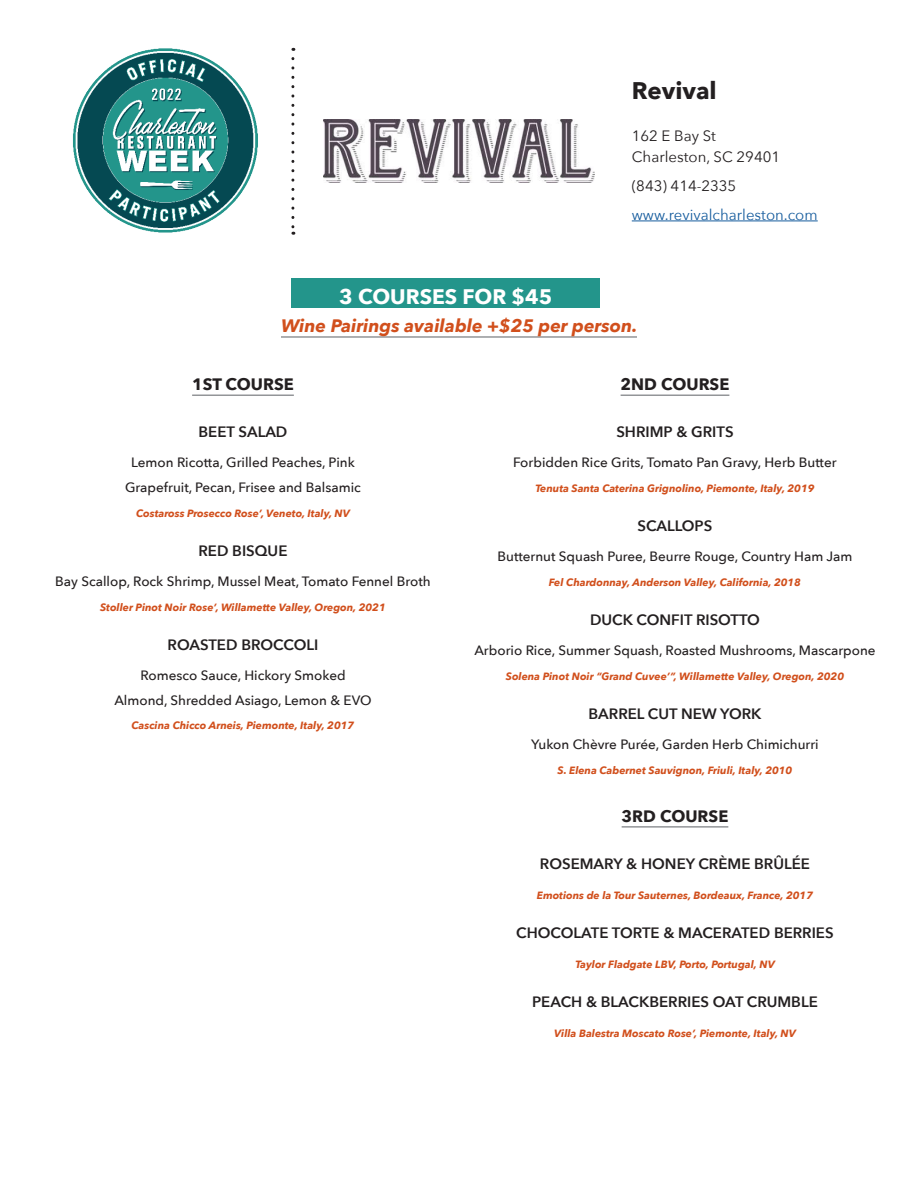
<style>
.page{position:relative;width:918px;height:1188px;background:#fff}
.page>*{position:absolute;margin:0;border:0;box-sizing:border-box;transform-origin:0 0}
.t1{font:700 24px "Avenir Next";color:#231f20}
.description{font:700 21px "Avenir Next";color:#fff}
.category{font:italic 700 18px "Avenir Next";color:#d14f1c}
.category-2{font:700 16.5px "Avenir Next";color:#231f20}
.menu_item{font:600 15px "Avenir Next";color:#231f20}
.phone_url{font:15px "Avenir Next";color:#231f20}
.phone_url-2{font:15px "Avenir Next";color:#175d9e}
.description-2{font:500 13.5px "Avenir Next";color:#231f20}
.description-3{font:italic 700 10.5px "Avenir Next";color:#d14f1c}
</style>
<div class="page">
<hr style="left:632px;top:221px;width:186px;height:1px;background:#175d9e">
<svg style="left:291px;top:59px;width:3px;height:176px"></svg>
<hr style="left:192px;top:394px;width:102px;height:2px;background:#939598">
<div style="left:291px;top:279px;width:309px;height:29px;background:#23958b"></div>
<img style="left:73px;top:48px;width:185px;height:185px">
<img style="left:324px;top:120px;width:270px;height:63px">
<hr style="left:621px;top:394px;width:108px;height:2px;background:#939598">
<hr style="left:622px;top:826px;width:106px;height:2px;background:#939598">
<hr style="left:281px;top:336px;width:356px;height:2px;background:#939598">
<p class="description" style="left:339px;top:278px;width:215px">3 COURSES FOR $45</p>
<p class="t1" style="left:632px;top:69px;width:86px">Revival</p>
<p class="phone_url" style="left:632px;top:123px;width:86px">162 E Bay St</p>
<p class="phone_url" style="left:632px;top:144px;width:150px">Charleston, SC 29401</p>
<p class="phone_url" style="left:632px;top:173px;width:106px">(843) 414-2335</p>
<p class="phone_url-2" style="left:632px;top:202px;width:187px">www.revivalcharleston.com</p>
<p class="category" style="left:281px;top:310px;width:358px">Wine Pairings available +$25 per person.</p>
<p class="category-2" style="left:192px;top:370px;width:103px">1ST COURSE</p>
<p class="menu_item" style="left:199px;top:419px;width:90px">BEET SALAD</p>
<p class="description-2" style="left:131px;top:451px;width:225px">Lemon Ricotta, Grilled Peaches, Pink</p>
<p class="description-2" style="left:125px;top:476px;width:237px">Grapefruit, Pecan, Frisee and Balsamic</p>
<p class="description-3" style="left:136px;top:504px;width:215px">Costaross Prosecco Rose’, Veneto, Italy, NV</p>
<p class="menu_item" style="left:199px;top:538px;width:90px">RED BISQUE</p>
<p class="description-2" style="left:55px;top:570px;width:377px">Bay Scallop, Rock Shrimp, Mussel Meat, Tomato Fennel Broth</p>
<p class="description-3" style="left:100px;top:598px;width:287px">Stoller Pinot Noir Rose’, Willamette Valley, Oregon, 2021</p>
<p class="menu_item" style="left:168px;top:632px;width:152px">ROASTED BROCCOLI</p>
<p class="description-2" style="left:140px;top:664px;width:207px">Romesco Sauce, Hickory Smoked</p>
<p class="description-2" style="left:114px;top:688px;width:259px">Almond, Shredded Asiago, Lemon &amp; EVO</p>
<p class="description-3" style="left:132px;top:717px;width:224px">Cascina Chicco Arneis, Piemonte, Italy, 2017</p>
<p class="category-2" style="left:621px;top:370px;width:110px">2ND COURSE</p>
<p class="menu_item" style="left:616px;top:419px;width:119px">SHRIMP &amp; GRITS</p>
<p class="description-2" style="left:513px;top:451px;width:325px">Forbidden Rice Grits, Tomato Pan Gravy, Herb Butter</p>
<p class="description-3" style="left:535px;top:479px;width:281px">Tenuta Santa Caterina Grignolino, Piemonte, Italy, 2019</p>
<p class="menu_item" style="left:638px;top:513px;width:76px">SCALLOPS</p>
<p class="description-2" style="left:498px;top:545px;width:356px">Butternut Squash Puree, Beurre Rouge, Country Ham Jam</p>
<p class="description-3" style="left:549px;top:573px;width:254px">Fel Chardonnay, Anderson Valley, California, 2018</p>
<p class="menu_item" style="left:590px;top:607px;width:171px">DUCK CONFIT RISOTTO</p>
<p class="description-2" style="left:474px;top:639px;width:403px">Arborio Rice, Summer Squash, Roasted Mushrooms, Mascarpone</p>
<p class="description-3" style="left:506px;top:667px;width:340px">Solena Pinot Noir “Grand Cuvee’”, Willamette Valley, Oregon, 2020</p>
<p class="menu_item" style="left:589px;top:701px;width:174px">BARREL CUT NEW YORK</p>
<p class="description-2" style="left:531px;top:733px;width:289px">Yukon Chèvre Purée, Garden Herb Chimichurri</p>
<p class="description-3" style="left:558px;top:761px;width:236px">S. Elena Cabernet Sauvignon, Friuli, Italy, 2010</p>
<p class="category-2" style="left:622px;top:802px;width:108px">3RD COURSE</p>
<p class="menu_item" style="left:540px;top:851px;width:272px">ROSEMARY &amp; HONEY CRÈME BRÛLÉE</p>
<p class="description-3" style="left:537px;top:886px;width:278px">Emotions de la Tour Sauternes, Bordeaux, France, 2017</p>
<p class="menu_item" style="left:516px;top:920px;width:319px">CHOCOLATE TORTE &amp; MACERATED BERRIES</p>
<p class="description-3" style="left:575px;top:955px;width:201px">Taylor Fladgate LBV, Porto, Portugal, NV</p>
<p class="menu_item" style="left:532px;top:989px;width:287px">PEACH &amp; BLACKBERRIES OAT CRUMBLE</p>
<p class="description-3" style="left:554px;top:1025px;width:243px">Villa Balestra Moscato Rose’, Piemonte, Italy, NV</p>
</div>
